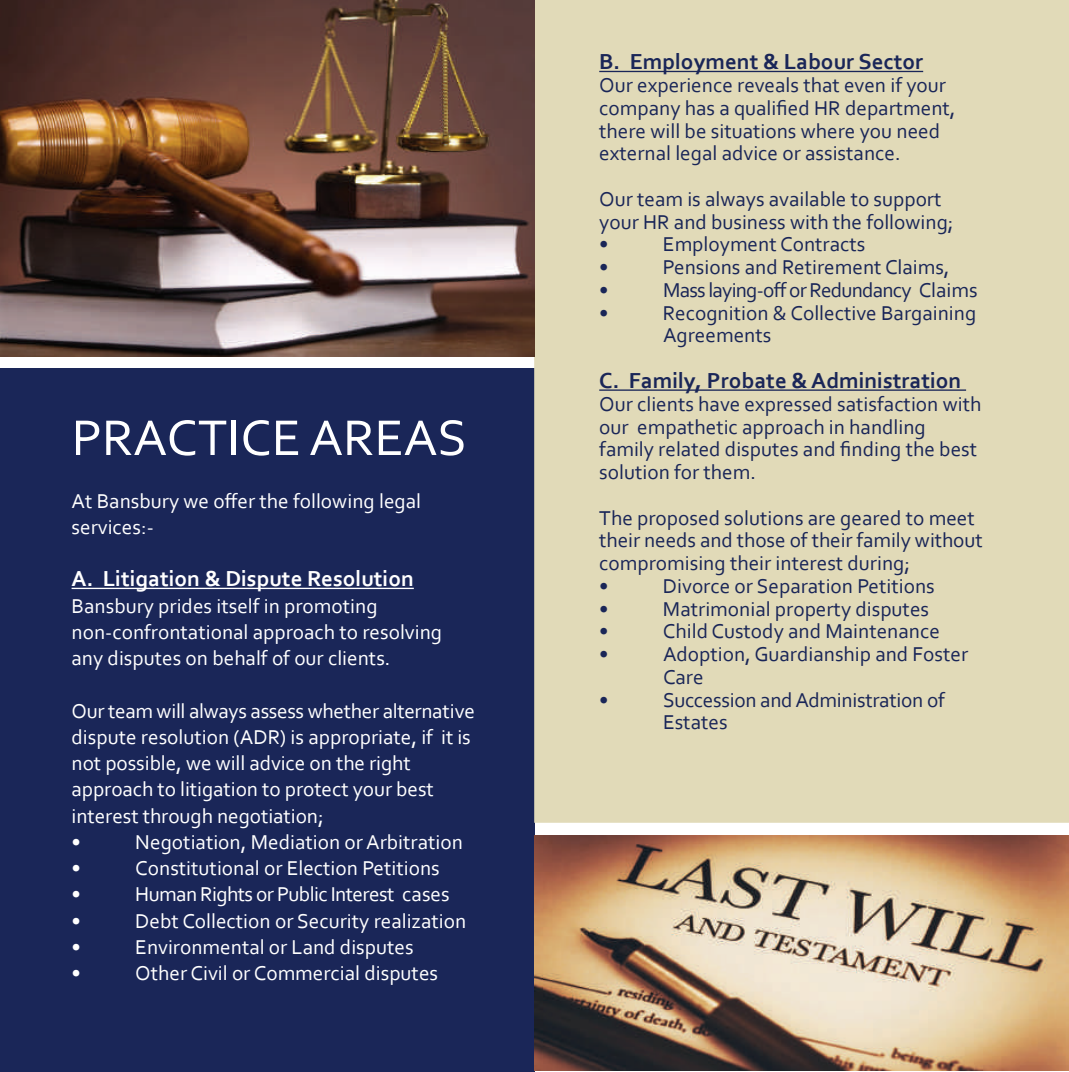
<style>
.page{position:relative;width:1069px;height:1072px;background:#fff}
.page>*{position:absolute;margin:0;border:0;box-sizing:border-box;transform-origin:0 0}
.t1{font:52.5px "Corbel";color:#fff}
.t2{font:700 22.75px "Corbel";color:#1a2658}
.t3{font:700 22.75px "Corbel";color:#fff}
.t4{font:21px/22.8px "Corbel";color:#1a2658}
.t5{font:21px/26.2px "Corbel";color:#fff}
.t6{font:21px "Corbel";letter-spacing:-.03em;color:#fff}
.t7{font:21px "Corbel";letter-spacing:-.035em;color:#1a2658}
</style>
<div class="page">
<div style="left:0;top:368px;width:534px;height:703px;background:#1a2658"></div>
<div style="left:534px;top:0;width:535px;height:822px;background:#e1dab8"></div>
<hr style="left:72px;top:587px;width:342px;height:2px;background:#fff">
<hr style="left:599px;top:71px;width:324px;height:1px;background:#1a2658">
<hr style="left:599px;top:389px;width:367px;height:2px;background:#1a2658">
<img style="left:0;top:0;width:534px;height:356px">
<img style="left:534px;top:836px;width:535px;height:234px">
<h1 class="t1" style="left:72px;top:405px;width:397px">PRACTICE AREAS</h1>
<p class="t5" style="left:72px;top:487px;width:351px">At Bansbury we offer the following legal services:-</p>
<p class="t3" style="left:72px;top:564px;width:344px">A. Litigation &amp; Dispute Resolution</p>
<p class="t5" style="left:72px;top:592px;width:372px">Bansbury prides itself in promoting non-confrontational approach to resolving any disputes on behalf of our clients.</p>
<p class="t5" style="left:72px;top:697px;width:405px">Our team will always assess whether alternative dispute resolution (ADR) is appropriate, if it is not possible, we will advice on the right approach to litigation to protect your best interest through negotiation;<br>•</p>
<p class="t5" style="left:135px;top:828px;width:329px">Negotiation, Mediation or Arbitration</p>
<p class="t5" style="left:72px;top:854px;width:11px">•</p>
<p class="t5" style="left:135px;top:854px;width:306px">Constitutional or Election Petitions</p>
<p class="t5" style="left:72px;top:880px;width:11px">•</p>
<p class="t6" style="left:135px;top:881px;width:316px">Human Rights or Public Interest cases</p>
<p class="t5" style="left:72px;top:907px;width:11px">•</p>
<p class="t5" style="left:135px;top:907px;width:332px">Debt Collection or Security realization</p>
<p class="t5" style="left:72px;top:933px;width:11px">•</p>
<p class="t5" style="left:135px;top:933px;width:280px">Environmental or Land disputes</p>
<p class="t5" style="left:72px;top:959px;width:11px">•</p>
<p class="t5" style="left:135px;top:959px;width:304px">Other Civil or Commercial disputes</p>
<p class="t2" style="left:599px;top:48px;width:325px">B. Employment &amp; Labour Sector</p>
<p class="t4" style="left:599px;top:73px;width:358px">Our experience reveals that even if your company has a qualified HR department, there will be situations where you need external legal advice or assistance.</p>
<p class="t4" style="left:599px;top:187px;width:356px">Our team is always available to support your HR and business with the following; •</p>
<p class="t4" style="left:663px;top:232px;width:204px">Employment Contracts</p>
<p class="t4" style="left:599px;top:255px;width:11px">•</p>
<p class="t4" style="left:663px;top:255px;width:288px">Pensions and Retirement Claims,</p>
<p class="t4" style="left:599px;top:278px;width:11px">•</p>
<p class="t7" style="left:663px;top:277px;width:316px">Mass laying-off or Redundancy Claims</p>
<p class="t4" style="left:599px;top:301px;width:11px">•</p>
<p class="t4" style="left:663px;top:301px;width:315px">Recognition &amp; Collective Bargaining<br>Agreements</p>
<p class="t2" style="left:599px;top:366px;width:364px">C. Family, Probate &amp; Administration</p>
<p class="t4" style="left:599px;top:392px;width:384px">Our clients have expressed satisfaction with our empathetic approach in handling family related disputes and finding the best solution for them.</p>
<p class="t4" style="left:599px;top:505px;width:385px">The proposed solutions are geared to meet their needs and those of their family without compromising their interest during;<br>•</p>
<p class="t4" style="left:663px;top:574px;width:273px">Divorce or Separation Petitions</p>
<p class="t4" style="left:599px;top:596px;width:11px">•</p>
<p class="t4" style="left:663px;top:596px;width:268px">Matrimonial property disputes</p>
<p class="t4" style="left:599px;top:619px;width:11px">•</p>
<p class="t4" style="left:663px;top:619px;width:278px">Child Custody and Maintenance</p>
<p class="t4" style="left:599px;top:642px;width:11px">•</p>
<p class="t4" style="left:663px;top:642px;width:307px">Adoption, Guardianship and Foster<br>Care</p>
<p class="t4" style="left:599px;top:687px;width:11px">•</p>
<p class="t4" style="left:663px;top:687px;width:283px">Succession and Administration of<br>Estates</p>
</div>
